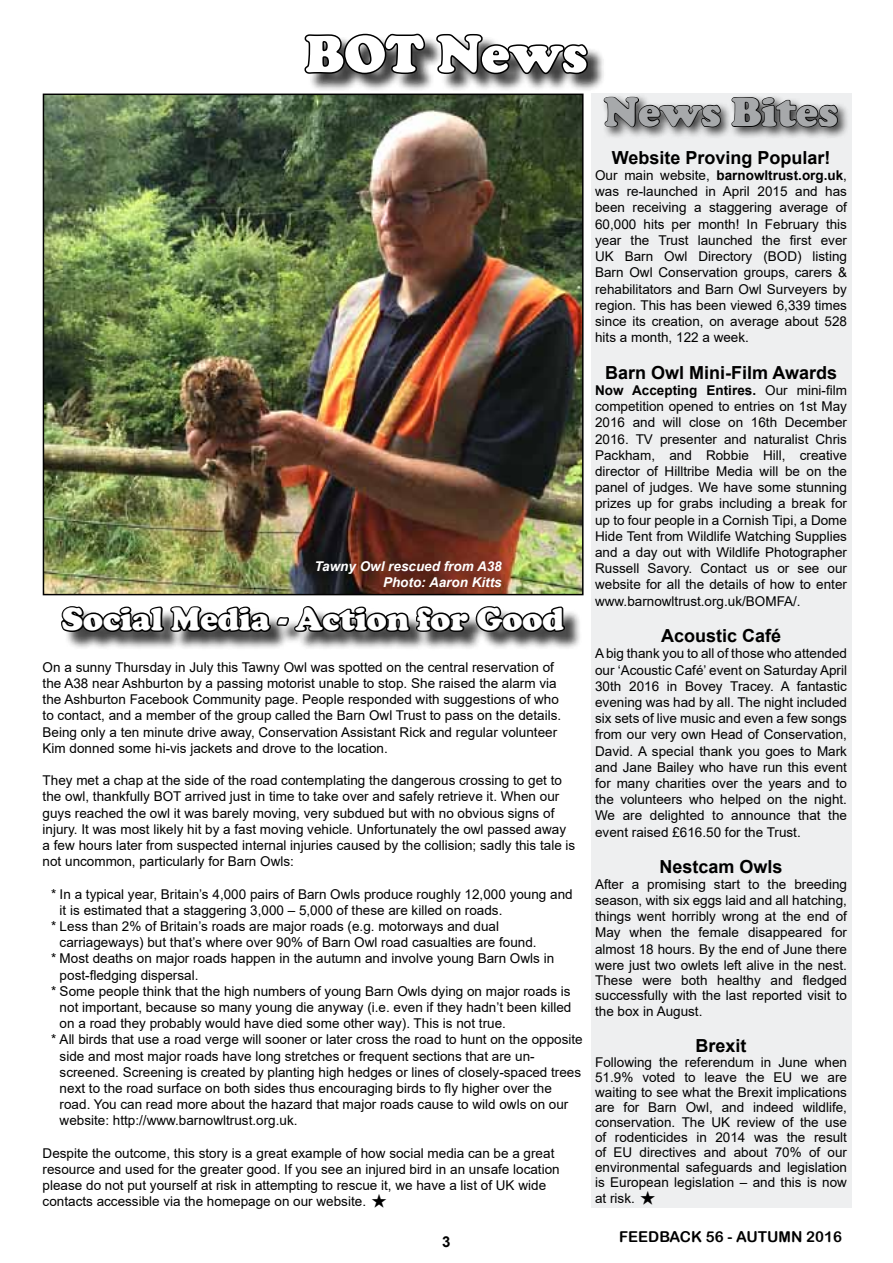
<style>
.page{position:relative;width:893px;height:1263px;background:#fff}
.page>*{position:absolute;margin:0;border:0;box-sizing:border-box;transform-origin:0 0}
.t1{font:900 54px "Cooper";letter-spacing:-.005em;color:#fff}
.t2{font:900 42px "Cooper";letter-spacing:-.005em;color:#a7a9ab}
.t3{font:900 33px "Cooper";color:#fff}
.t4{font:700 18px "Arial";color:#000}
.t5{font:15px "Arial Rounded MT Bold";color:#000}
.t6{font:700 15px "Arial";color:#000}
.t7{font:13.5px/16.2px "Arial";color:#000;text-align:justify}
.t8{font:italic 700 13.5px/16.2px "Arial";color:#fff;text-align:right}
.s1{font-weight:700}
</style>
<div class="page">
<svg style="left:591px;top:93px;width:260px;height:56px;background:#aaabac"></svg>
<div style="left:591px;top:149px;width:260px;height:1059px;background:#eeeff0"></div>
<div style="left:307px;top:36px;width:299px;height:57px;background:#000;opacity:.75"></div>
<svg style="left:304px;top:33px;width:123px;height:43px;background:#6a6a6a"></svg>
<svg style="left:435px;top:34px;width:155px;height:43px"></svg>
<img style="left:46px;top:97px;width:535px;height:495px">
<div style="left:64px;top:608px;width:519px;height:43px;background:#000;opacity:.75"></div>
<img style="left:58px;top:467px;width:508px;height:184px">
<h1 class="t1" style="left:305px;top:22px;width:284px">BOT News</h1>
<p class="t8" style="left:314px;top:559px;width:189px">Tawny Owl rescued from A38<br>Photo: Aaron Kitts</p>
<h3 class="t3" style="left:62px;top:600px;width:503px">Social Media - Action for Good</h3>
<p class="t7" style="left:43px;top:659px;width:520px;text-align:left">On a sunny Thursday in July this Tawny Owl was spotted on the central reservation of the A38 near Ashburton by a passing motorist unable to stop. She raised the alarm via the Ashburton Facebook Community page. People responded with suggestions of who to contact, and a member of the group called the Barn Owl Trust to pass on the details.<br>Being only a ten minute drive away, Conservation Assistant Rick and regular volunteer Kim donned some hi-vis jackets and drove to the location.</p>
<p class="t7" style="left:43px;top:772px;width:534px;text-align:left">They met a chap at the side of the road contemplating the dangerous crossing to get to the owl, thankfully BOT arrived just in time to take over and safely retrieve it. When our guys reached the owl it was barely moving, very subdued but with no obvious signs of injury. It was most likely hit by a fast moving vehicle. Unfortunately the owl passed away a few hours later from suspected internal injuries caused by the collision; sadly this tale is not uncommon, particularly for Barn Owls:</p>
<p class="t7" style="left:51px;top:886px;width:523px">* In a typical year, Britain’s 4,000 pairs of Barn Owls produce roughly 12,000 young and</p>
<p class="t7" style="left:60px;top:902px;width:444px">it is estimated that a staggering 3,000 – 5,000 of these are killed on roads.</p>
<p class="t7" style="left:51px;top:918px;width:449px">* Less than 2% of Britain’s roads are major roads (e.g. motorways and dual</p>
<p class="t7" style="left:60px;top:934px;width:478px">carriageways) but that’s where over 90% of Barn Owl road casualties are found.</p>
<p class="t7" style="left:51px;top:950px;width:504px">* Most deaths on major roads happen in the autumn and involve young Barn Owls in</p>
<p class="t7" style="left:60px;top:967px;width:140px">post-fledging dispersal.</p>
<p class="t7" style="left:51px;top:983px;width:521px">* Some people think that the high numbers of young Barn Owls dying on major roads is</p>
<p class="t7" style="left:60px;top:999px;width:513px">not important, because so many young die anyway (i.e. even if they hadn’t been killed</p>
<p class="t7" style="left:60px;top:1015px;width:448px">on a road they probably would have died some other way). This is not true.</p>
<p class="t7" style="left:51px;top:1031px;width:533px">* All birds that use a road verge will sooner or later cross the road to hunt on the opposite</p>
<p class="t7" style="left:60px;top:1048px;width:476px">side and most major roads have long stretches or frequent sections that are un-</p>
<p class="t7" style="left:60px;top:1064px;width:523px">screened. Screening is created by planting high hedges or lines of closely-spaced trees</p>
<p class="t7" style="left:60px;top:1080px;width:494px">next to the road surface on both sides thus encouraging birds to fly higher over the</p>
<p class="t7" style="left:60px;top:1096px;width:510px">road. You can read more about the hazard that major roads cause to wild owls on our</p>
<p class="t7" style="left:60px;top:1112px;width:239px">website: http://www.barnowltrust.org.uk.</p>
<p class="t7" style="left:43px;top:1145px;width:519px;text-align:left">Despite the outcome, this story is a great example of how social media can be a great resource and used for the greater good. If you see an injured bird in an unsafe location please do not put yourself at risk in attempting to rescue it, we have a list of UK wide contacts accessible via the homepage on our website.</p>
<p class="t6" style="left:442px;top:1231px;width:10px">3</p>
<h2 class="t2" style="left:604px;top:87px;width:236px">News Bites</h2>
<h3 class="t4" style="left:612px;top:145px;width:220px">Website Proving Popular!</h3>
<p class="t7" style="left:595px;top:167px;width:253px">Our main website, <span class="s1">barnowltrust.org.uk</span>, was re-launched in April 2015 and has been receiving a staggering average of 60,000 hits per month! In February this year the Trust launched the first ever UK Barn Owl Directory (BOD) listing Barn Owl Conservation groups, carers &amp; rehabilitators and Barn Owl Surveyers by region. This has been viewed 6,339 times since its creation, on average about 528 hits a month, 122 a week.</p>
<h3 class="t4" style="left:605px;top:360px;width:234px">Barn Owl Mini-Film Awards</h3>
<p class="t7" style="left:595px;top:382px;width:253px"><span class="s1">Now Accepting Entires.</span> Our mini-film competition opened to entries on 1st May 2016 and will close on 16th December 2016. TV presenter and naturalist Chris Packham, and Robbie Hill, creative director of Hilltribe Media will be on the panel of judges. We have some stunning prizes up for grabs including a break for up to four people in a Cornish Tipi, a Dome Hide Tent from Wildlife Watching Supplies and a day out with Wildlife Photographer Russell Savory. Contact us or see our website for all the details of how to enter www.barnowltrust.org.uk/BOMFA/.</p>
<h3 class="t4" style="left:661px;top:623px;width:122px">Acoustic Café</h3>
<p class="t7" style="left:595px;top:645px;width:253px">A big thank you to all of those who attended our ‘Acoustic Café’ event on Saturday April 30th 2016 in Bovey Tracey. A fantastic evening was had by all. The night included six sets of live music and even a few songs from our very own Head of Conservation, David. A special thank you goes to Mark and Jane Bailey who have run this event for many charities over the years and to the volunteers who helped on the night.<br>We are delighted to announce that the event raised £616.50 for the Trust.</p>
<h3 class="t4" style="left:659px;top:853px;width:125px">Nestcam Owls</h3>
<p class="t7" style="left:595px;top:876px;width:253px">After a promising start to the breeding season, with six eggs laid and all hatching, things went horribly wrong at the end of May when the female disappeared for almost 18 hours. By the end of June there were just two owlets left alive in the nest.<br>These were both healthy and fledged successfully with the last reported visit to the box in August.</p>
<h3 class="t4" style="left:696px;top:1033px;width:53px">Brexit</h3>
<p class="t7" style="left:595px;top:1054px;width:253px;line-height:15.1px">Following the referendum in June when 51.9% voted to leave the EU we are waiting to see what the Brexit implications are for Barn Owl, and indeed wildlife, conservation. The UK review of the use of rodenticides in 2014 was the result of EU directives and about 70% of our environmental safeguards and legislation is European legislation – and this is now at risk.</p>
<p class="t5" style="left:619px;top:1228px;width:224px">FEEDBACK 56 - AUTUMN 2016</p>
</div>
